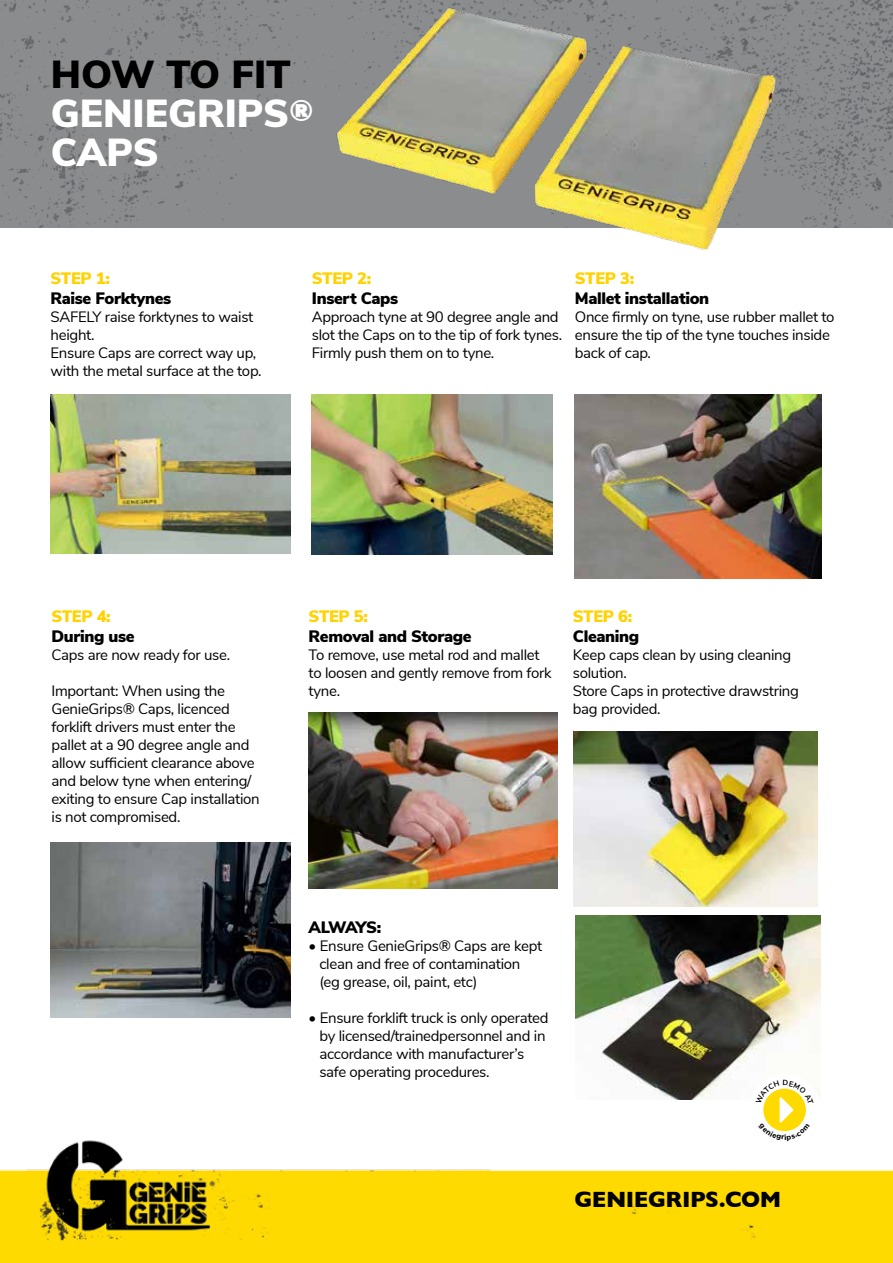
<style>
.page{position:relative;width:893px;height:1263px;background:#fff}
.page>*{position:absolute;margin:0;border:0;box-sizing:border-box;transform-origin:0 0}
.t1{font:900 39px/39px "Nunito Sans";color:#fff}
.t2{font:700 22.5px "Gill Sans";letter-spacing:-.02em;color:#000}
.t3{font:900 16.5px "Nunito Sans";letter-spacing:-.02em;color:#000}
.t4{font:900 16.5px "Nunito Sans";letter-spacing:-.02em;color:#ffd200}
.t5{font:15px/18px "Nunito Sans";letter-spacing:-.02em;color:#000}
.s1{color:#000}
</style>
<div class="page">
<img style="left:0;top:0;width:893px;height:227px">
<img style="left:0;top:1140px;width:893px;height:123px">
<img style="left:327px;top:0;width:460px;height:250px">
<img style="left:574px;top:394px;width:247px;height:184px">
<img style="left:574px;top:732px;width:243px;height:175px">
<img style="left:575px;top:915px;width:246px;height:184px">
<img style="left:51px;top:394px;width:239px;height:160px">
<img style="left:312px;top:394px;width:240px;height:160px">
<img style="left:51px;top:843px;width:239px;height:175px">
<img style="left:309px;top:712px;width:248px;height:177px">
<div style="left:748px;top:1074px;width:73px;height:72px;background:#fff;border-radius:50%"></div>
<svg style="left:755px;top:1080px;width:59px;height:61px"></svg>
<h1 class="t1" style="left:51px;top:53px;width:264px"><span class="s1">HOW TO FIT<br></span>GENIEGRIPS<sup>®<br></sup>CAPS</h1>
<p class="t4" style="left:51px;top:266px;width:61px">STEP 1:</p>
<p class="t3" style="left:51px;top:286px;width:122px">Raise Forktynes</p>
<p class="t5" style="left:51px;top:306px;width:213px">SAFELY raise forktynes to waist height.<br>Ensure Caps are correct way up, with the metal surface at the top.</p>
<p class="t4" style="left:312px;top:266px;width:61px">STEP 2:</p>
<p class="t3" style="left:312px;top:286px;width:88px">Insert Caps</p>
<p class="t5" style="left:312px;top:306px;width:252px">Approach tyne at 90 degree angle and slot the Caps on to the tip of fork tynes.<br>Firmly push them on to tyne.</p>
<p class="t4" style="left:575px;top:266px;width:61px">STEP 3:</p>
<p class="t3" style="left:575px;top:286px;width:136px">Mallet installation</p>
<p class="t5" style="left:575px;top:306px;width:261px">Once firmly on tyne, use rubber mallet to ensure the tip of the tyne touches inside back of cap.</p>
<p class="t4" style="left:51px;top:604px;width:61px">STEP 4:</p>
<p class="t3" style="left:51px;top:624px;width:85px">During use</p>
<p class="t5" style="left:51px;top:645px;width:180px">Caps are now ready for use.</p>
<p class="t5" style="left:51px;top:681px;width:210px">Important: When using the<br>GenieGrips® Caps, licenced forklift drivers must enter the pallet at a 90 degree angle and allow sufficient clearance above and below tyne when entering/ exiting to ensure Cap installation is not compromised.</p>
<p class="t4" style="left:309px;top:604px;width:61px">STEP 5:</p>
<p class="t3" style="left:309px;top:624px;width:165px">Removal and Storage</p>
<p class="t5" style="left:309px;top:645px;width:245px">To remove, use metal rod and mallet to loosen and gently remove from fork tyne.</p>
<p class="t4" style="left:573px;top:604px;width:61px">STEP 6:</p>
<p class="t3" style="left:573px;top:624px;width:68px">Cleaning</p>
<p class="t5" style="left:573px;top:645px;width:228px">Keep caps clean by using cleaning solution.<br>Store Caps in protective drawstring bag provided.</p>
<p class="t3" style="left:309px;top:915px;width:74px">ALWAYS:</p>
<p class="t5" style="left:319px;top:936px;width:224px;text-indent:-11px">• Ensure GenieGrips® Caps are kept clean and free of contamination (eg grease, oil, paint, etc)</p>
<p class="t5" style="left:319px;top:1008px;width:231px;text-indent:-11px">• Ensure forklift truck is only operated by licensed/trainedpersonnel and in accordance with manufacturer’s safe operating procedures.</p>
<h2 class="t2" style="left:574px;top:1182px;width:208px">GENIEGRIPS.COM</h2>
</div>
